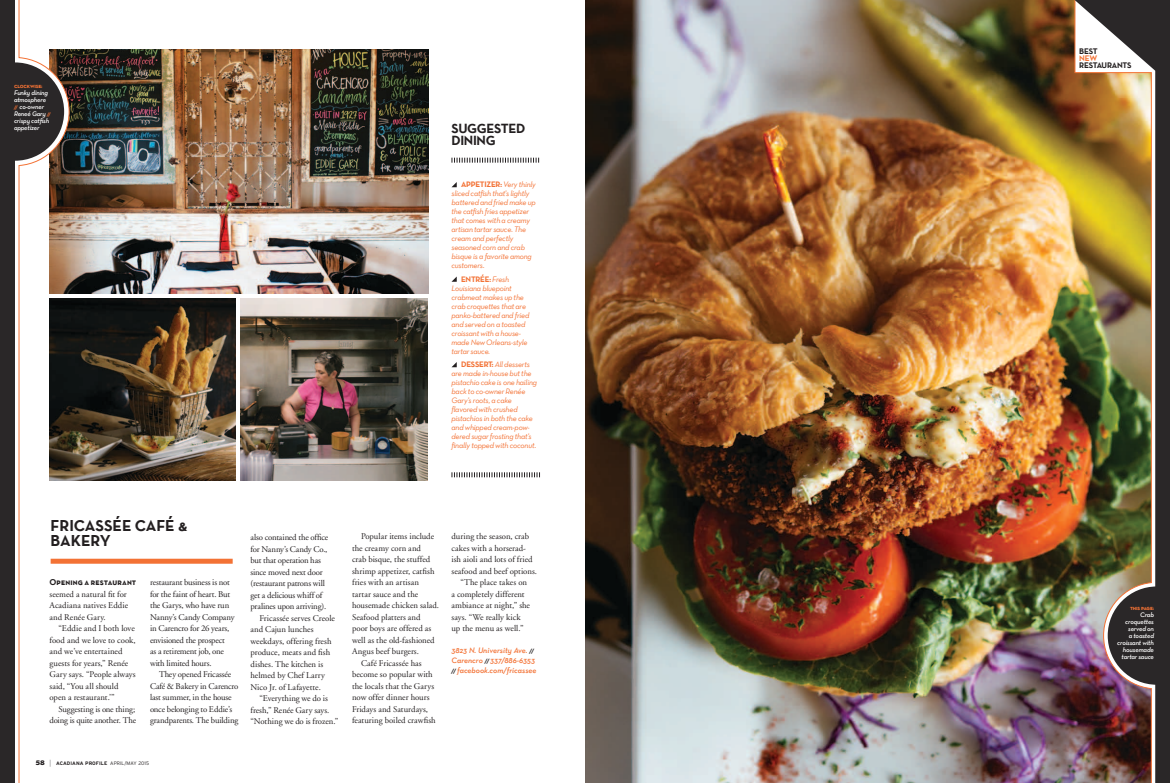
<style>
.page{position:relative;width:1170px;height:783px;background:#fff}
.page>*{position:absolute;margin:0;border:0;box-sizing:border-box;transform-origin:0 0}
.t1{font:16px/15px "Neutra Text TF Bold SC";color:#231f20}
.t2{font:13.5px/12px "Neutra Text TF Bold SC";letter-spacing:-.025em;color:#231f20}
.t3{font:8.8px/11.5px "Adobe Garamond";letter-spacing:-.005em;color:#231f20}
.t4{font:8.8px "Adobe Garamond";letter-spacing:-.025em;color:#231f20}
.t5{font:8.8px "Adobe Garamond";letter-spacing:.015em;color:#231f20}
.t6{font:8.8px "Neutra Text TF Bold SC";letter-spacing:.015em;color:#231f20}
.t7{font:8.2px "Neutra Text TF Bold SC";letter-spacing:-.025em;color:#231f20}
.t8{font:8.2px "Neutra Text TF Bold Alt";color:#f37235}
.t9{font:8px/9px "Neutra Text TF Book Italic Alt";letter-spacing:-.025em;color:#f37235}
.t10{font:italic 600 8px/10px "Neutra Text";color:#f37235}
.t11{font:8px "Neutra Text TF Bold SC";letter-spacing:-.025em;color:#f37235}
.t12{font:italic 600 6.8px/7px "Neutra Text";letter-spacing:-.025em;color:#fff}
.t13{font:6px "Neutra Text TF Bold SC";letter-spacing:-.025em;color:#f37235}
.t14{font:700 5px "Interstate";letter-spacing:.01em;color:#231f20}
.s1{font-family:"Neutra Text Bold Italic Alt";font-weight:400;font-style:normal;font-size:5px;color:#f37235}
.s2{font-family:"Neutra Text TF Book Italic Alt"}
.s3{font-family:"Neutra Text TF Bold SC"}
.s4{font-family:"Adria Slab";font-weight:900;font-size:7px}
.s5{font-family:"Chaparral Pro";font-weight:400;font-size:7px;color:#58595b}
.s6{font-weight:300}
.s7{font-family:"Neutra Text Bold SC Italic";font-weight:400;font-style:normal;font-size:6px;color:#231f20}
</style>
<div class="page">
<img style="left:70px;top:49px;width:358px;height:244px">
<svg style="left:18px;top:0;width:52px;height:783px"></svg>
<svg style="left:452px;top:182px;width:5px;height:5px"></svg>
<svg style="left:451px;top:277px;width:6px;height:5px"></svg>
<svg style="left:452px;top:362px;width:5px;height:5px"></svg>
<img style="left:585px;top:0;width:489px;height:783px">
<img style="left:1075px;top:0;width:95px;height:783px">
<svg style="left:1108px;top:586px;width:62px;height:99px;background:#453e40"></svg>
<svg style="left:451px;top:158px;width:88px;height:5px"></svg>
<svg style="left:451px;top:472px;width:89px;height:5px"></svg>
<div style="left:51px;top:559px;width:182px;height:5px;background:#f37235"></div>
<div style="left:0;top:0;width:15px;height:783px;background:#2a2728"></div>
<img style="left:50px;top:298px;width:185px;height:182px">
<img style="left:240px;top:298px;width:188px;height:182px">
<svg style="left:15px;top:62px;width:49px;height:99px;background:#484240"></svg>
<p class="t13" style="left:14px;top:82px;width:30px">clockwise:</p>
<p class="t12" style="left:14px;top:89px;width:38px">Funky dining atmosphere <span class="s1">//</span> co-owner<br>Reneé Gary <span class="s1">// </span>crispy catfish appetizer</p>
<h2 class="t2" style="left:452px;top:122px;width:75px">SUGGESTED<br>DINING</h2>
<p class="t11" style="left:461px;top:180px;width:76px">Appetizer: <span class="s2">Very thinly</span></p>
<p class="t9" style="left:452px;top:189px;width:86px">sliced catfish that’s lightly battered and fried make up the catfish fries appetizer that comes with a creamy artisan tartar sauce. The cream and perfectly seasoned corn and crab bisque is a favorite among customers.</p>
<p class="t11" style="left:461px;top:274px;width:11px">Entr</p>
<p class="t9" style="left:452px;top:274px;width:79px;text-indent:29px"><span class="s3">ée:</span> Fresh<br>Louisiana bluepoint crabmeat makes up the crab croquettes that are panko-battered and fried and served on a toasted croissant with a house&shy;made New Orleans-style tartar sauce.</p>
<p class="t11" style="left:461px;top:360px;width:11px">Dessert</p>
<p class="t9" style="left:452px;top:360px;width:87px;text-indent:40px"><span class="s3">:</span> All desserts are made in-house but the pistachio cake is one hailing back to co-owner Renée<br>Gary’s roots, a cake flavored with crushed pistachios in both the cake and whipped cream-pow&shy;dered sugar frosting that’s finally topped with coconut.</p>
<h1 class="t1" style="left:51px;top:518px;width:138px">FRICASSéE CAFÉ &amp;<br>BAKERY</h1>
<p class="t6" style="left:50px;top:577px;width:88px">Opening a restaurant</p>
<p class="t3" style="left:50px;top:588px;width:80px">seemed a natural fit for<br>Acadiana natives Eddie and Renée Gary.</p>
<p class="t3" style="left:50px;top:623px;width:88px;text-indent:9px">“Eddie and I both love food and we love to cook, and we’ve entertained guests for years,” Renée<br>Gary says. “People always said, “You all should open a restaurant.’”</p>
<p class="t3" style="left:50px;top:703px;width:88px;text-align:right">Suggesting is one thing; doing is quite another. The</p>
<p class="t3" style="left:150px;top:577px;width:86px">restaurant business is not for the faint of heart. But the Garys, who have run<br>Nanny’s Candy Company in Carencro for 26 years, envisioned the prospect<br>as a retirement job, one with limited hours.</p>
<p class="t3" style="left:150px;top:669px;width:90px;text-indent:9px">They opened Fricassée<br>Café &amp; Bakery in Carencro last summer, in the house once belonging to Eddie’s grandparents. The building</p>
<p class="t3" style="left:250px;top:532px;width:79px">also contained the office</p>
<p class="t3" style="left:250px;top:544px;width:78px">for Nanny’s Candy Co.,</p>
<p class="t4" style="left:250px;top:556px;width:72px">but that operation has</p>
<p class="t4" style="left:250px;top:567px;width:74px">since moved next door</p>
<p class="t3" style="left:250px;top:578px;width:76px">(restaurant patrons will</p>
<p class="t3" style="left:250px;top:590px;width:73px">get a delicious whiff of</p>
<p class="t3" style="left:250px;top:601px;width:78px">pralines upon arriving).</p>
<p class="t3" style="left:260px;top:613px;width:77px">Fricassée serves Creole</p>
<p class="t3" style="left:250px;top:624px;width:65px">and Cajun lunches</p>
<p class="t3" style="left:250px;top:636px;width:83px">weekdays, offering fresh</p>
<p class="t3" style="left:250px;top:647px;width:81px">produce, meats and fish</p>
<p class="t3" style="left:250px;top:659px;width:74px">dishes. The kitchen is</p>
<p class="t3" style="left:250px;top:670px;width:76px">helmed by Chef Larry</p>
<p class="t3" style="left:250px;top:682px;width:72px">Nico Jr. of Lafayette.</p>
<p class="t3" style="left:260px;top:693px;width:70px">“Everything we do is</p>
<p class="t3" style="left:250px;top:705px;width:80px">fresh,” Renée Gary says.</p>
<p class="t3" style="left:250px;top:716px;width:89px">“Nothing we do is frozen.”</p>
<p class="t14" style="left:36px;top:761px;width:115px"><span class="s4">58</span> <span class="s5">|</span> ACADIANA PROFILE <span class="s6">APRIL/MAY 2015</span></p>
<p class="t3" style="left:361px;top:531px;width:75px">Popular items include</p>
<p class="t3" style="left:352px;top:543px;width:70px">the creamy corn and</p>
<p class="t3" style="left:352px;top:554px;width:80px">crab bisque, the stuffed</p>
<p class="t3" style="left:352px;top:566px;width:84px">shrimp appetizer, catfish</p>
<p class="t5" style="left:352px;top:578px;width:69px">fries with an artisan</p>
<p class="t3" style="left:352px;top:589px;width:68px">tartar sauce and the</p>
<p class="t3" style="left:352px;top:600px;width:89px">housemade chicken salad.</p>
<p class="t3" style="left:352px;top:612px;width:70px">Seafood platters and</p>
<p class="t3" style="left:352px;top:623px;width:81px">poor boys are offered as</p>
<p class="t3" style="left:352px;top:635px;width:84px">well as the old-fashioned</p>
<p class="t3" style="left:352px;top:646px;width:68px">Angus beef burgers.</p>
<p class="t3" style="left:361px;top:658px;width:62px">Café Fricassée has</p>
<p class="t3" style="left:352px;top:669px;width:82px">become so popular with</p>
<p class="t3" style="left:352px;top:681px;width:84px">the locals that the Garys</p>
<p class="t3" style="left:352px;top:692px;width:79px">now offer dinner hours</p>
<p class="t3" style="left:352px;top:704px;width:78px">Fridays and Saturdays,</p>
<p class="t3" style="left:352px;top:715px;width:85px">featuring boiled crawfish</p>
<p class="t3" style="left:451px;top:531px;width:79px">during the season, crab</p>
<p class="t3" style="left:451px;top:543px;width:76px">cakes with a horserad-</p>
<p class="t3" style="left:451px;top:554px;width:83px">ish aioli and lots of fried</p>
<p class="t3" style="left:451px;top:566px;width:87px">seafood and beef options.</p>
<p class="t3" style="left:460px;top:577px;width:68px">“The place takes on</p>
<p class="t3" style="left:451px;top:589px;width:75px">a completely different</p>
<p class="t3" style="left:451px;top:600px;width:80px">ambiance at night,” she</p>
<p class="t3" style="left:451px;top:612px;width:71px">says. “We really kick</p>
<p class="t3" style="left:451px;top:623px;width:74px">up the menu as well.”</p>
<p class="t10" style="left:452px;top:645px;width:87px">3823 N. University Ave. <span class="s7">//<br></span>Carencro <span class="s7">//</span> 337/886-6353 <span class="s7">//</span> facebook.com/fricassee</p>
<p class="t7" style="left:1079px;top:46px;width:20px">BEST</p>
<p class="t8" style="left:1079px;top:53px;width:19px">NEW</p>
<p class="t7" style="left:1079px;top:60px;width:54px">RESTAURANTS</p>
<p class="t13" style="left:1130px;top:605px;width:25px">this page:</p>
<p class="t12" style="left:1117px;top:612px;width:38px;text-align:right">Crab croquettes served on<br>a toasted croissant with housemade tartar sauce</p>
</div>
